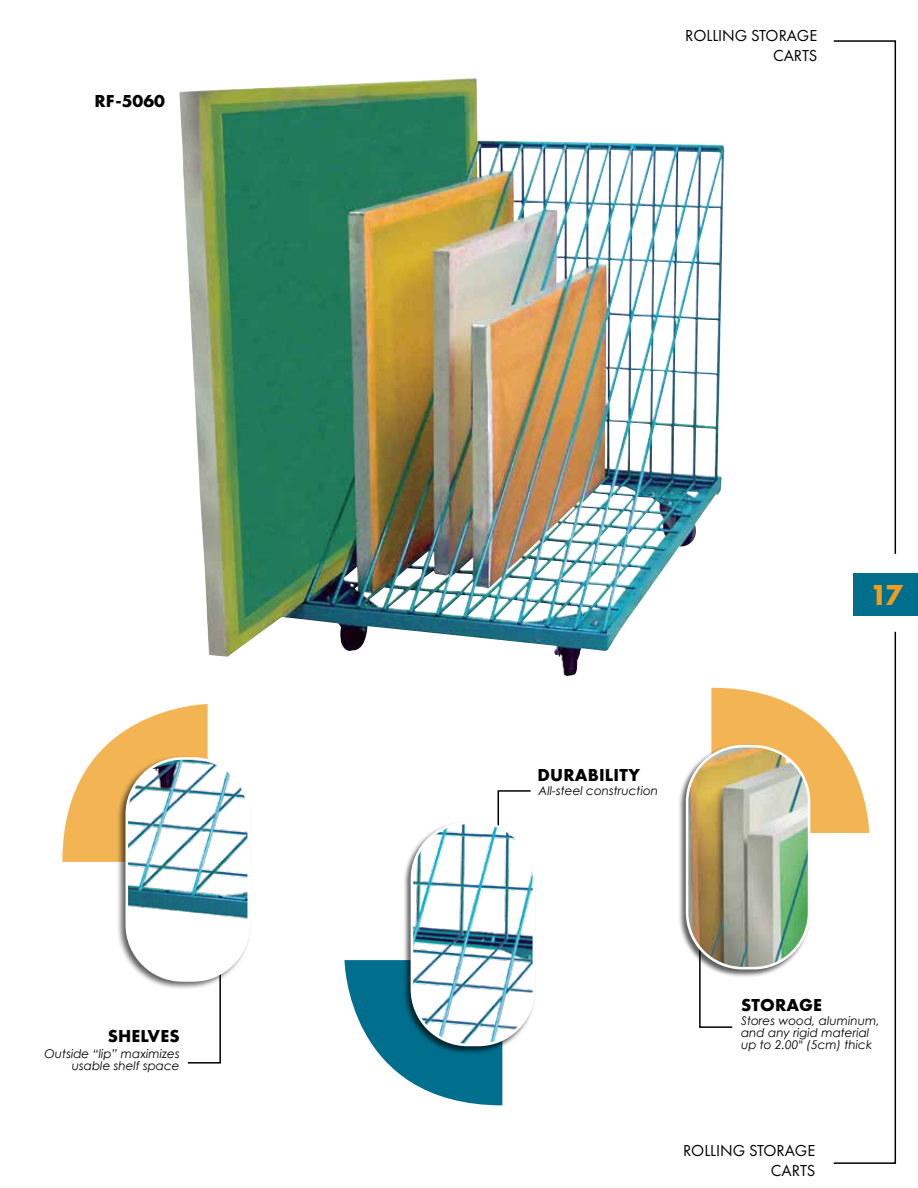
<style>
.page{position:relative;width:918px;height:1188px;background:#fff}
.page>*{position:absolute;margin:0;border:0;box-sizing:border-box;transform-origin:0 0}
.t1{font:700 30px "Futura PT";color:#f09d1c}
.t2{font:700 18px "Futura PT";letter-spacing:.01em;color:#000}
.t3{font:16.5px/19.8px "Futura PT";color:#000;text-align:right}
.t4{font:italic 12px/12px "Century Gothic";color:#000}
.s1{font-family:"Helvetica Neue LT Std";font-style:normal;font-stretch:condensed}
</style>
<div class="page">
<svg style="left:833px;top:40px;width:64px;height:514px"></svg>
<div style="left:853px;top:573px;width:65px;height:42px;background:#006e8d"></div>
<svg style="left:699px;top:631px;width:198px;height:533px"></svg>
<div style="left:678px;top:744px;width:134px;height:234px;background:#000;opacity:.63"></div>
<img style="left:687px;top:746px;width:122px;height:222px">
<div style="left:686px;top:745px;width:124px;height:224px;border:3px solid #fff;border-radius:56px"></div>
<svg style="left:62px;top:704px;width:146px;height:158px"></svg>
<svg style="left:187px;top:991px;width:34px;height:73px"></svg>
<div style="left:116px;top:755px;width:136px;height:236px;background:#000;opacity:.63"></div>
<div style="left:127px;top:758px;width:122px;height:222px;background:#fff;border-radius:56px"></div>
<img style="left:127px;top:758px;width:122px;height:194px">
<div style="left:125px;top:757px;width:125px;height:225px;border:3px solid #fff;border-radius:56px"></div>
<svg style="left:344px;top:960px;width:158px;height:145px"></svg>
<svg style="left:497px;top:790px;width:34px;height:31px"></svg>
<div style="left:403px;top:821px;width:133px;height:234px;background:#000;opacity:.63"></div>
<img style="left:412px;top:823px;width:122px;height:222px">
<div style="left:411px;top:822px;width:124px;height:224px;border:3px solid #fff;border-radius:56px"></div>
<img style="left:179px;top:78px;width:546px;height:600px">
<h2 class="t2" style="left:94px;top:89px;width:72px">RF-5060</h2>
<h2 class="t2" style="left:108px;top:1025px;width:73px">SHELVES</h2>
<p class="t4" style="left:45px;top:1047px;width:137px;text-align:right">Outside “lip” maximizes usable shelf space</p>
<h3 class="t3" style="left:685px;top:26px;width:134px">ROLLING STORAGE<br>CARTS</h3>
<h2 class="t2" style="left:538px;top:763px;width:104px">DURABILITY</h2>
<p class="t4" style="left:539px;top:784px;width:121px">All-steel construction</p>
<h1 class="t1" style="left:870px;top:576px;width:34px">17</h1>
<h2 class="t2" style="left:741px;top:994px;width:82px">STORAGE</h2>
<p class="t4" style="left:741px;top:1015px;width:140px">Stores wood, aluminum, and any rigid material up to 2.00<span class="s1">"</span> (5cm) thick</p>
<h3 class="t3" style="left:683px;top:1141px;width:134px">ROLLING STORAGE<br>CARTS</h3>
</div>
